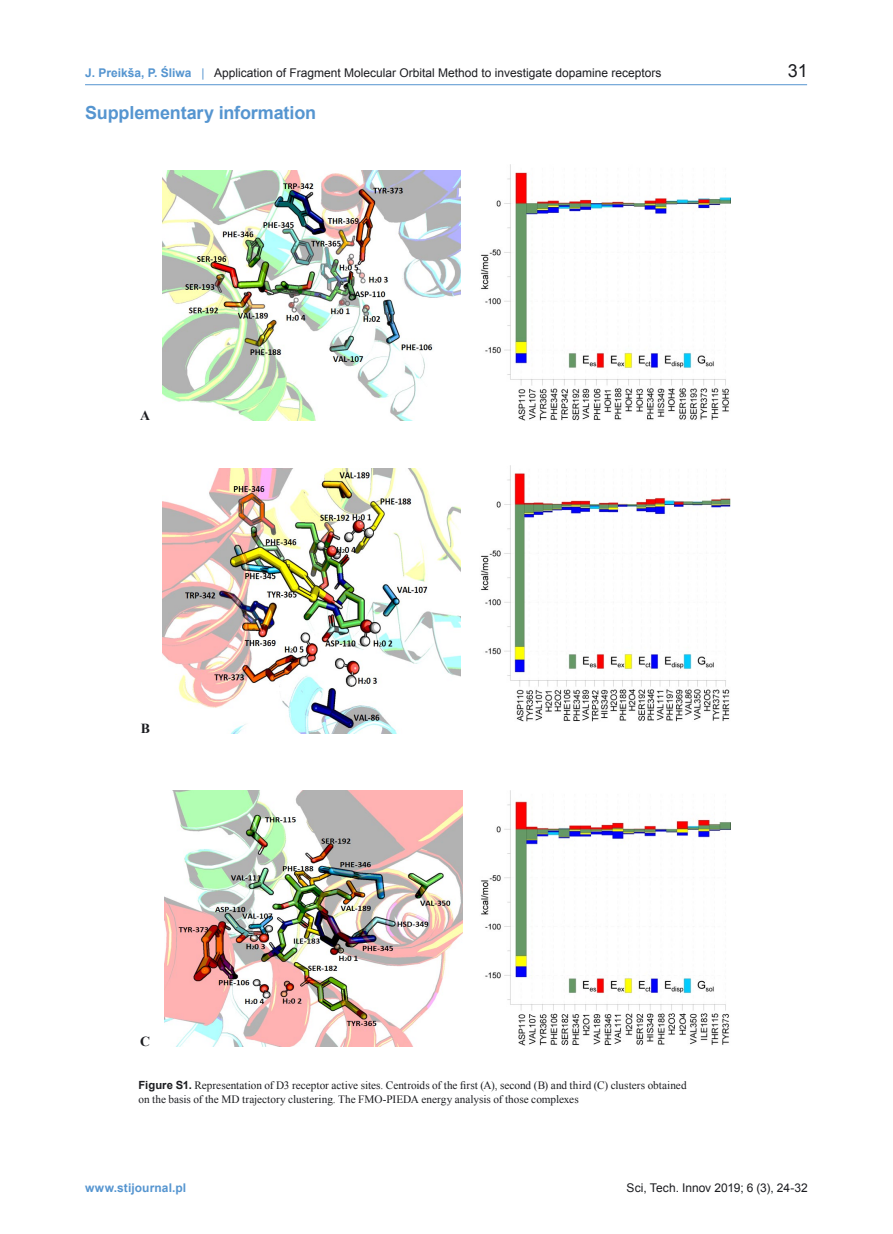
<style>
.page{position:relative;width:893px;height:1234px;background:#fff}
.page>*{position:absolute;margin:0;border:0;box-sizing:border-box;transform-origin:0 0}
.t1{font:700 18px "Arial";letter-spacing:-.01em;color:#5595d0}
.t2{font:18px "Arial";color:#1b1c20}
.t3{font:700 13.8px "Times New Roman";color:#1b1c20}
.t4{font:12px "Arial";color:#1b1c20}
.t5{font:700 12px "Arial";letter-spacing:.005em;color:#5595d0}
.t6{font:11.25px/13.5px "Times New Roman";color:#1b1c20}
.s1{font-weight:700;color:#5595d0}
.s2{color:#5595d0}
.s3{font-family:"Arial";font-weight:700}
</style>
<div class="page">
<hr style="left:85px;top:84px;width:722px;height:1px;background:#5595d0">
<img style="left:162px;top:170px;width:298px;height:250px">
<img style="left:481px;top:165px;width:250px;height:255px">
<img style="left:162px;top:468px;width:298px;height:265px">
<img style="left:481px;top:466px;width:250px;height:255px">
<img style="left:165px;top:790px;width:297px;height:256px">
<img style="left:481px;top:790px;width:250px;height:255px">
<p class="t4" style="left:85px;top:65px;width:578px"><span class="s1">J. Preikša, P. Śliwa</span> <span class="s2">|</span> Application of Fragment Molecular Orbital Method to investigate dopamine receptors</p>
<h1 class="t2" style="left:788px;top:59px;width:22px">31</h1>
<h1 class="t1" style="left:85px;top:101px;width:232px">Supplementary information</h1>
<p class="t3" style="left:140px;top:406px;width:11px">A</p>
<p class="t3" style="left:141px;top:719px;width:11px">B</p>
<p class="t3" style="left:140px;top:1031px;width:11px">C</p>
<p class="t6" style="left:139px;top:1078px;width:550px"><span class="s3">Figure S1.</span> Representation of D3 receptor active sites. Centroids of the first (A), second (B) and third (C) clusters obtained on the basis of the MD trajectory clustering. The FMO-PIEDA energy analysis of those complexes</p>
<p class="t5" style="left:85px;top:1179px;width:103px">www.stijournal.pl</p>
<p class="t4" style="left:627px;top:1179px;width:183px">Sci, Tech. Innov 2019; 6 (3), 24-32</p>
</div>
